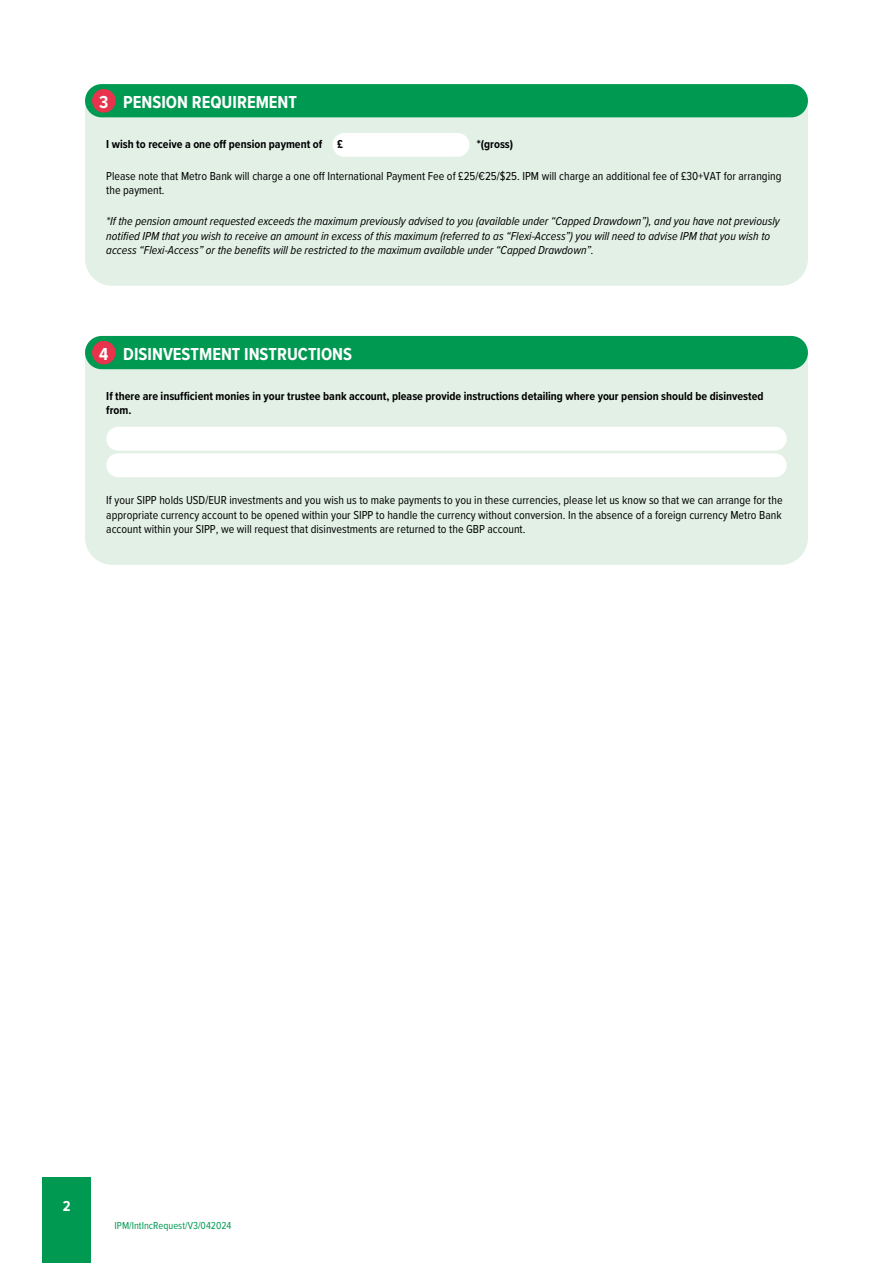
<style>
.page{position:relative;width:893px;height:1263px;background:#fff}
.page>*{position:absolute;margin:0;border:0;box-sizing:border-box;transform-origin:0 0}
.t1{font:700 18px "Proxima Nova Cond";color:#fff}
.t2{font:700 15px "Proxima Nova Cond";color:#fff}
.t3{font:12px/14.4px "Proxima Nova Cond";color:#000;text-align:justify}
.t4{font:italic 12px/14.4px "Proxima Nova Cond";color:#000}
.t5{font:700 12px/14.4px "Proxima Nova Cond";color:#000}
.t6{font:10.5px "Proxima Nova Cond";color:#009951}
</style>
<div class="page">
<div style="left:43px;top:1178px;width:48px;height:85px;background:#009951"></div>
<div style="left:85px;top:369px;width:723px;height:196px;background:#e2f0e6;border-radius:27px"></div>
<div style="left:85px;top:349px;width:723px;height:78px;background:#e2f0e6"></div>
<div style="left:85px;top:336px;width:723px;height:33px;background:#009951;border-radius:17px"></div>
<div style="left:92px;top:341px;width:24px;height:23px;background:#e7344c;border-radius:50%"></div>
<div style="left:106px;top:427px;width:681px;height:24px;background:#fff;border-radius:12px"></div>
<div style="left:106px;top:453px;width:681px;height:24px;background:#fff;border-radius:12px"></div>
<div style="left:85px;top:117px;width:723px;height:169px;background:#e2f0e6;border-radius:27px"></div>
<div style="left:85px;top:97px;width:723px;height:78px;background:#e2f0e6"></div>
<div style="left:85px;top:84px;width:723px;height:33px;background:#009951;border-radius:17px"></div>
<div style="left:333px;top:133px;width:136px;height:24px;background:#fff;border-radius:12px"></div>
<div style="left:92px;top:89px;width:24px;height:24px;background:#e7344c;border-radius:50%"></div>
<h1 class="t1" style="left:99px;top:89px;width:199px">3 PENSION REQUIREMENT</h1>
<p class="t5" style="left:106px;top:137px;width:217px">I wish to receive a one off pension payment of</p>
<p class="t5" style="left:337px;top:137px;width:7px">£</p>
<p class="t5" style="left:477px;top:137px;width:38px">*(gross)</p>
<p class="t3" style="left:106px;top:168px;width:677px">Please note that Metro Bank will charge a one off International Payment Fee of £25/€25/$25. IPM will charge an additional fee of £30+VAT for arranging the payment.</p>
<p class="t4" style="left:106px;top:214px;width:675px">*If the pension amount requested exceeds the maximum previously advised to you (available under “Capped Drawdown”), and you have not previously notified IPM that you wish to receive an amount in excess of this maximum (referred to as “Flexi-Access”) you will need to advise IPM that you wish to access “Flexi-Access” or the benefits will be restricted to the maximum available under “Capped Drawdown”.</p>
<h1 class="t1" style="left:99px;top:341px;width:254px">4 DISINVESTMENT INSTRUCTIONS</h1>
<p class="t5" style="left:106px;top:388px;width:659px">If there are insufficient monies in your trustee bank account, please provide instructions detailing where your pension should be disinvested from.</p>
<p class="t3" style="left:106px;top:493px;width:678px">If your SIPP holds USD/EUR investments and you wish us to make payments to you in these currencies, please let us know so that we can arrange for the appropriate currency account to be opened within your SIPP to handle the currency without conversion. In the absence of a foreign currency Metro Bank account within your SIPP, we will request that disinvestments are returned to the GBP account.</p>
<p class="t2" style="left:63px;top:1194px;width:9px">2</p>
<p class="t6" style="left:115px;top:1217px;width:118px">IPM/IntIncRequest/V3/042024</p>
</div>
